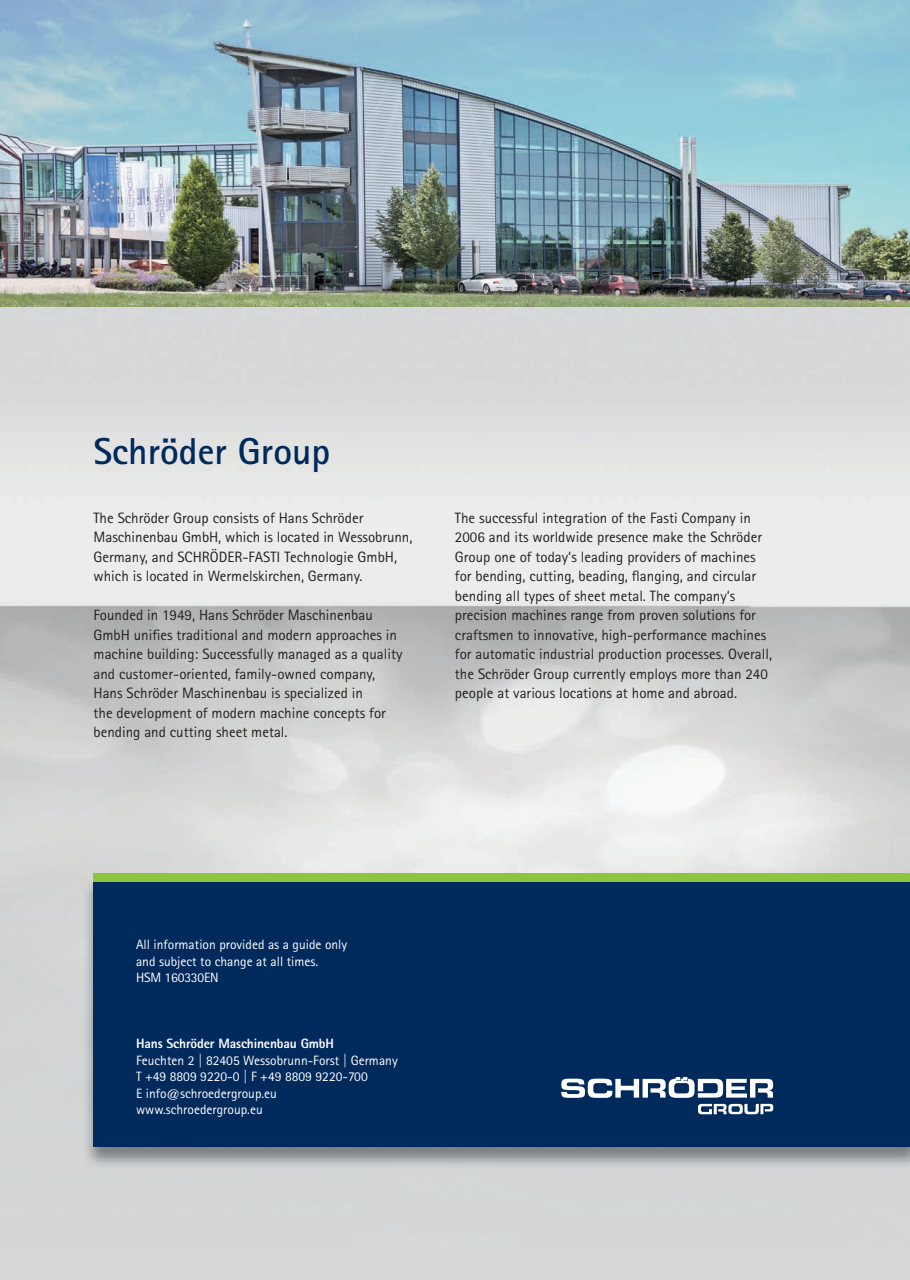
<style>
.page{position:relative;width:910px;height:1280px;background:#fff}
.page>*{position:absolute;margin:0;border:0;box-sizing:border-box;transform-origin:0 0}
.t1{font:700 37.5px "Agfa Rotis Sans Serif";color:#00295c}
.t2{font:15px/19.5px "Agfa Rotis Sans Serif";color:#231f20}
.t3{font:13.5px/16.5px "Agfa Rotis Sans Serif";color:#fff}
.t4{font:800 13.5px "Agfa Rotis Sans Serif";letter-spacing:-.01em;color:#fff}
</style>
<div class="page">
<img style="left:0;top:306px;width:749px;height:615px">
<img style="left:749px;top:306px;width:161px;height:567px">
<img style="left:82px;top:878px;width:828px;height:291px">
<div style="left:94px;top:879px;width:816px;height:268px;background:#00295c"></div>
<img style="left:0;top:0;width:910px;height:306px">
<svg style="left:561px;top:1077px;width:212px;height:21px"></svg>
<svg style="left:698px;top:1104px;width:75px;height:10px"></svg>
<div style="left:94px;top:873px;width:816px;height:9px;background:#8bc63e"></div>
<h1 class="t1" style="left:94px;top:428px;width:238px">Schröder Group</h1>
<p class="t2" style="left:94px;top:508px;width:320px">The Schröder Group consists of Hans Schröder Maschinenbau GmbH, which is located in Wessobrunn, Germany, and SCHRÖDER-FASTI Technologie GmbH, which is located in Wermelskirchen, Germany.</p>
<p class="t2" style="left:94px;top:605px;width:310px">Founded in 1949, Hans Schröder Maschinenbau GmbH unifies traditional and modern approaches in machine building: Successfully managed as a quality and customer-oriented, family-owned company, Hans Schröder Maschinenbau is specialized in<br>the development of modern machine concepts for bending and cutting sheet metal.</p>
<p class="t2" style="left:455px;top:508px;width:319px">The successful integration of the Fasti Company in 2006 and its worldwide presence make the Schröder Group one of today‘s leading providers of machines for bending, cutting, beading, flanging, and circular bending all types of sheet metal. The company‘s precision machines range from proven solutions for craftsmen to innovative, high-performance machines for automatic industrial production processes. Overall, the Schröder Group currently employs more than 240 people at various locations at home and abroad.</p>
<p class="t3" style="left:136px;top:936px;width:213px">All information provided as a guide only and subject to change at all times.<br>HSM 160330EN</p>
<p class="t4" style="left:136px;top:1035px;width:199px">Hans Schröder Maschinenbau GmbH</p>
<p class="t3" style="left:136px;top:1052px;width:263px">Feuchten 2 | 82405 Wessobrunn-Forst | Germany T +49 8809 9220-0 | F +49 8809 9220-700<br>E info@schroedergroup.eu www.schroedergroup.eu</p>
</div>
